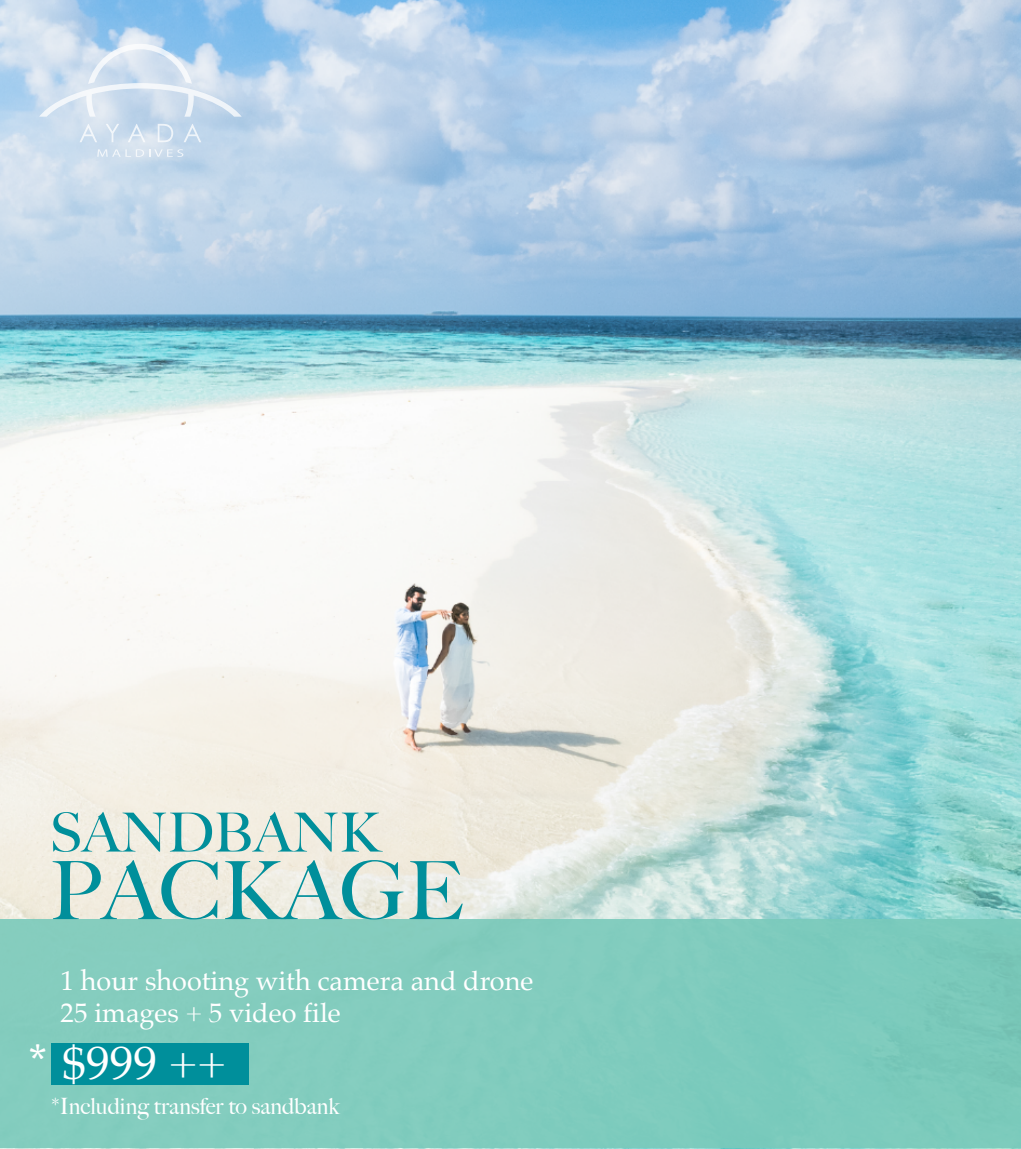
<style>
.page{position:relative;width:1021px;height:1149px;background:#fff}
.page>*{position:absolute;margin:0;border:0;box-sizing:border-box;transform-origin:0 0}
.t1{font:500 80.33px "Big Caslon";color:#008f9b}
.t2{font:500 54px "Big Caslon";color:#008f9b}
.t3{font:47.25px "Palatino";color:#fff}
.t4{font:27px/32.4px "Palatino";color:#fff}
.t5{font:500 22.5px "Big Caslon";color:#fff}
</style>
<div class="page">
<img style="left:0;top:0;width:1020px;height:1148px">
<div style="left:0;top:919px;width:1020px;height:228px;background:#81ccbe"></div>
<div style="left:51px;top:1042px;width:198px;height:42px;background:#008f9b"></div>
<svg style="left:39px;top:44px;width:203px;height:73px;background:#cedff0"></svg>
<svg style="left:79px;top:124px;width:18px;height:18px"></svg>
<svg style="left:106px;top:124px;width:13px;height:18px"></svg>
<svg style="left:128px;top:124px;width:17px;height:18px"></svg>
<svg style="left:158px;top:124px;width:15px;height:18px"></svg>
<svg style="left:183px;top:124px;width:18px;height:18px"></svg>
<svg style="left:97px;top:149px;width:86px;height:8px"></svg>
<h2 class="t2" style="left:50px;top:787px;width:332px">SANDBANK</h2>
<h1 class="t1" style="left:50px;top:824px;width:415px">PACKAGE</h1>
<p class="t4" style="left:61px;top:963px;width:474px">1 hour shooting with camera and drone<br>25 images + 5 video file</p>
<h3 class="t3" style="left:28px;top:1023px;width:199px">* $999 ++</h3>
<p class="t5" style="left:51px;top:1087px;width:290px">*Including transfer to sandbank</p>
</div>
